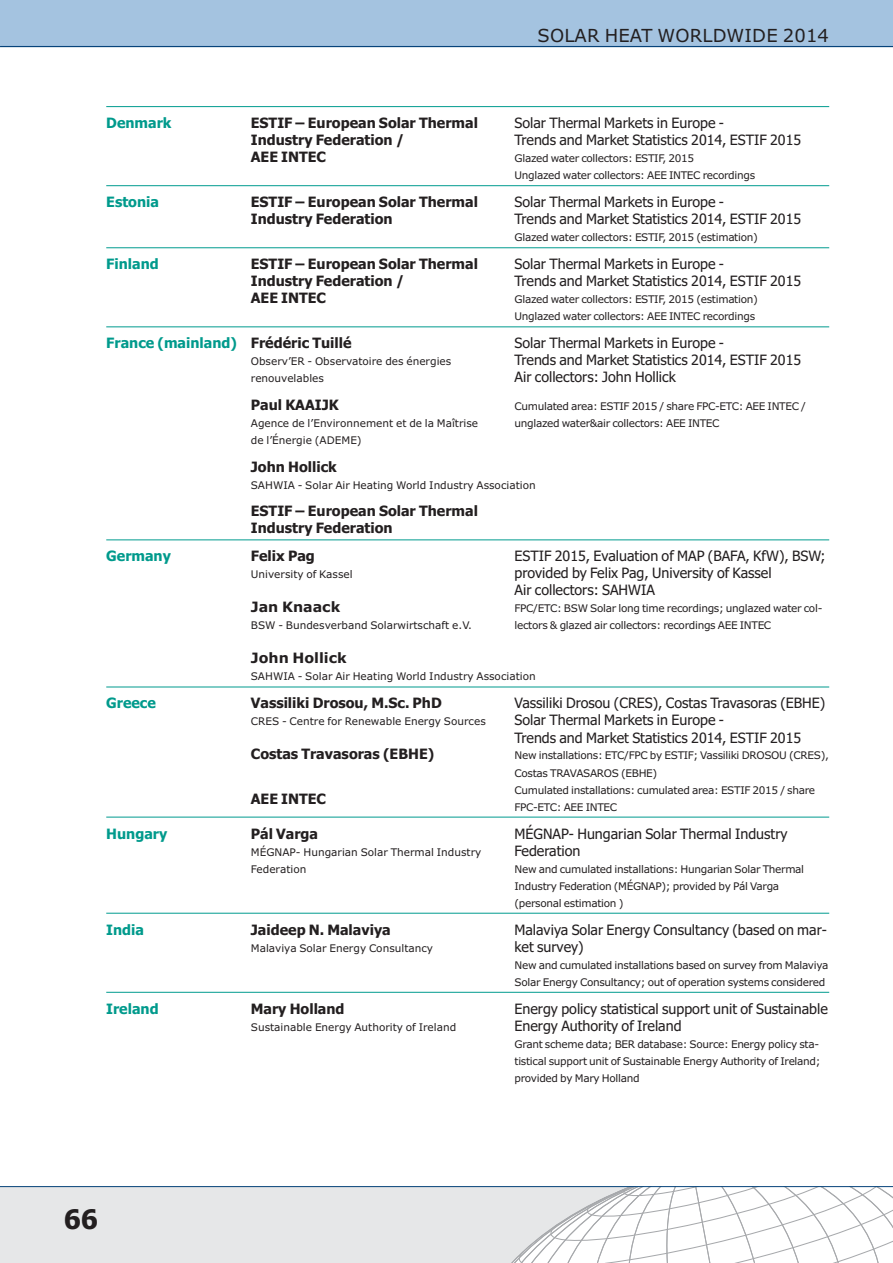
<style>
.page{position:relative;width:893px;height:1263px;background:#fff}
.page>*{position:absolute;margin:0;border:0;box-sizing:border-box;transform-origin:0 0}
.t1{font:700 27px "Tahoma";color:#231f20}
.t2{font:18px "Verdana";letter-spacing:.01em;color:#231f20}
.t3{font:14.25px/17px "Tahoma";color:#231f20}
.t4{font:700 14.25px/17px "Tahoma";color:#231f20}
.t5{font:700 14.25px "Tahoma";color:#009a8c}
.t6{font:700 14.25px "Verdana";color:#231f20}
.t7{font:10.5px/17px "Verdana";letter-spacing:-.03em;color:#231f20}
.t8{font:10.5px/17px "Verdana";color:#231f20}
.s1{color:#231f20}
</style>
<div class="page">
<div style="left:0;top:0;width:893px;height:46px;background:#a4c3e0"></div>
<hr style="left:0;top:46px;width:893px;height:1px;background:#06437a">
<div style="left:0;top:1186px;width:893px;height:77px;background:#e6e7e8"></div>
<svg style="left:510px;top:1187px;width:383px;height:76px"></svg>
<hr style="left:0;top:1186px;width:893px;height:1px;background:#06437a">
<hr style="left:106px;top:106px;width:723px;height:1px;background:#009b8f">
<hr style="left:106px;top:185px;width:723px;height:1px;background:#009b8f">
<hr style="left:106px;top:248px;width:723px;height:1px;background:#009b8f">
<hr style="left:106px;top:327px;width:723px;height:1px;background:#009b8f">
<hr style="left:106px;top:540px;width:723px;height:1px;background:#009b8f">
<hr style="left:106px;top:687px;width:723px;height:1px;background:#009b8f">
<hr style="left:106px;top:817px;width:723px;height:1px;background:#009b8f">
<hr style="left:106px;top:913px;width:723px;height:1px;background:#009b8f">
<hr style="left:106px;top:992px;width:723px;height:1px;background:#009b8f">
<h2 class="t2" style="left:538px;top:28px;width:293px">SOLAR HEAT WORLDWIDE 2014</h2>
<h3 class="t5" style="left:106px;top:117px;width:67px">Denmark</h3>
<h3 class="t4" style="left:251px;top:116px;width:229px">ESTIF – European Solar Thermal<br>Industry Federation /<br>AEE INTEC</h3>
<h3 class="t3" style="left:514px;top:116px;width:288px">Solar Thermal Markets in Europe -<br>Trends and Market Statistics 2014, ESTIF 2015</h3>
<p class="t7" style="left:514px;top:151px;width:242px">Glazed water collectors: ESTIF, 2015<br>Unglazed water collectors: AEE INTEC recordings</p>
<h3 class="t5" style="left:106px;top:196px;width:54px">Estonia</h3>
<h3 class="t4" style="left:251px;top:195px;width:229px">ESTIF – European Solar Thermal<br>Industry Federation</h3>
<h3 class="t3" style="left:514px;top:195px;width:288px">Solar Thermal Markets in Europe -<br>Trends and Market Statistics 2014, ESTIF 2015</h3>
<p class="t7" style="left:514px;top:230px;width:245px">Glazed water collectors: ESTIF, 2015 (estimation)</p>
<h3 class="t5" style="left:106px;top:258px;width:54px">Finland</h3>
<h3 class="t4" style="left:251px;top:257px;width:229px">ESTIF – European Solar Thermal<br>Industry Federation /<br>AEE INTEC</h3>
<h3 class="t3" style="left:514px;top:257px;width:288px">Solar Thermal Markets in Europe -<br>Trends and Market Statistics 2014, ESTIF 2015</h3>
<p class="t7" style="left:514px;top:292px;width:245px">Glazed water collectors: ESTIF, 2015 (estimation)<br>Unglazed water collectors: AEE INTEC recordings</p>
<h3 class="t5" style="left:106px;top:338px;width:247px">France (mainland) <span class="s1">Frédéric Tuillé</span></h3>
<p class="t8" style="left:251px;top:354px;width:202px">Observ’ER - Observatoire des énergies renouvelables</p>
<h3 class="t3" style="left:514px;top:336px;width:288px">Solar Thermal Markets in Europe -<br>Trends and Market Statistics 2014, ESTIF 2015<br>Air collectors: John Hollick</h3>
<p class="t7" style="left:514px;top:399px;width:293px">Cumulated area: ESTIF 2015 / share FPC-ETC: AEE INTEC / unglazed water&amp;air collectors: AEE INTEC</p>
<h3 class="t4" style="left:251px;top:398px;width:89px">Paul KAAIJK</h3>
<p class="t8" style="left:251px;top:416px;width:229px">Agence de l’Environnement et de la Maîtrise de l’Énergie (ADEME)</p>
<h3 class="t4" style="left:251px;top:459px;width:87px">John Hollick</h3>
<p class="t8" style="left:251px;top:477px;width:286px">SAHWIA - Solar Air Heating World Industry Association</p>
<h3 class="t4" style="left:251px;top:504px;width:229px">ESTIF – European Solar Thermal<br>Industry Federation</h3>
<h3 class="t3" style="left:514px;top:549px;width:313px">ESTIF 2015, Evaluation of MAP (BAFA, KfW), BSW; provided by Felix Pag, University of Kassel<br>Air collectors: SAHWIA</h3>
<p class="t7" style="left:514px;top:601px;width:309px">FPC/ETC: BSW Solar long time recordings; unglazed water col&shy;lectors &amp; glazed air collectors: recordings AEE INTEC</p>
<h3 class="t5" style="left:106px;top:551px;width:66px">Germany</h3>
<h3 class="t4" style="left:251px;top:549px;width:66px">Felix Pag</h3>
<p class="t8" style="left:251px;top:567px;width:103px">University of Kassel</p>
<h3 class="t6" style="left:251px;top:602px;width:91px">Jan Knaack</h3>
<p class="t8" style="left:251px;top:618px;width:222px">BSW - Bundesverband Solarwirtschaft e.V.</p>
<h3 class="t6" style="left:251px;top:653px;width:97px">John Hollick</h3>
<p class="t8" style="left:251px;top:669px;width:286px">SAHWIA - Solar Air Heating World Industry Association</p>
<h3 class="t5" style="left:106px;top:698px;width:51px">Greece</h3>
<h3 class="t4" style="left:251px;top:696px;width:192px">Vassiliki Drosou, M.Sc. PhD</h3>
<p class="t8" style="left:251px;top:714px;width:236px">CRES - Centre for Renewable Energy Sources</p>
<h3 class="t4" style="left:251px;top:747px;width:185px">Costas Travasoras (EBHE)</h3>
<h3 class="t4" style="left:251px;top:792px;width:77px">AEE INTEC</h3>
<h3 class="t3" style="left:514px;top:696px;width:312px">Vassiliki Drosou (CRES), Costas Travasoras (EBHE)<br>Solar Thermal Markets in Europe -<br>Trends and Market Statistics 2014, ESTIF 2015</h3>
<p class="t7" style="left:514px;top:748px;width:316px">New installations: ETC/FPC by ESTIF; Vassiliki DROSOU (CRES), Costas TRAVASAROS (EBHE)<br>Cumulated installations: cumulated area: ESTIF 2015 / share FPC-ETC: AEE INTEC</p>
<h3 class="t5" style="left:106px;top:828px;width:63px">Hungary</h3>
<h3 class="t4" style="left:251px;top:826px;width:69px">Pál Varga</h3>
<p class="t8" style="left:251px;top:844px;width:232px">MÉGNAP- Hungarian Solar Thermal Industry<br>Federation</p>
<h3 class="t3" style="left:514px;top:826px;width:274px">MÉGNAP- Hungarian Solar Thermal Industry<br>Federation</h3>
<p class="t7" style="left:514px;top:861px;width:291px">New and cumulated installations: Hungarian Solar Thermal<br>Industry Federation (MÉGNAP); provided by Pál Varga (personal estimation )</p>
<h3 class="t5" style="left:106px;top:924px;width:39px">India</h3>
<h3 class="t4" style="left:251px;top:922px;width:141px">Jaideep N. Malaviya</h3>
<p class="t8" style="left:251px;top:940px;width:184px">Malaviya Solar Energy Consultancy</p>
<h3 class="t3" style="left:514px;top:922px;width:314px">Malaviya Solar Energy Consultancy (based on mar&shy;ket survey)</h3>
<p class="t7" style="left:514px;top:957px;width:315px">New and cumulated installations based on survey from Malaviya<br>Solar Energy Consultancy; out of operation systems considered</p>
<h3 class="t5" style="left:106px;top:1003px;width:54px">Ireland</h3>
<h3 class="t4" style="left:251px;top:1001px;width:95px">Mary Holland</h3>
<p class="t8" style="left:251px;top:1019px;width:207px">Sustainable Energy Authority of Ireland</p>
<h3 class="t3" style="left:514px;top:1001px;width:315px">Energy policy statistical support unit of Sustainable<br>Energy Authority of Ireland</h3>
<p class="t7" style="left:514px;top:1036px;width:308px">Grant scheme data; BER database: Source: Energy policy sta&shy;tistical support unit of Sustainable Energy Authority of Ireland; provided by Mary Holland</p>
<h1 class="t1" style="left:64px;top:1209px;width:36px">66</h1>
</div>
